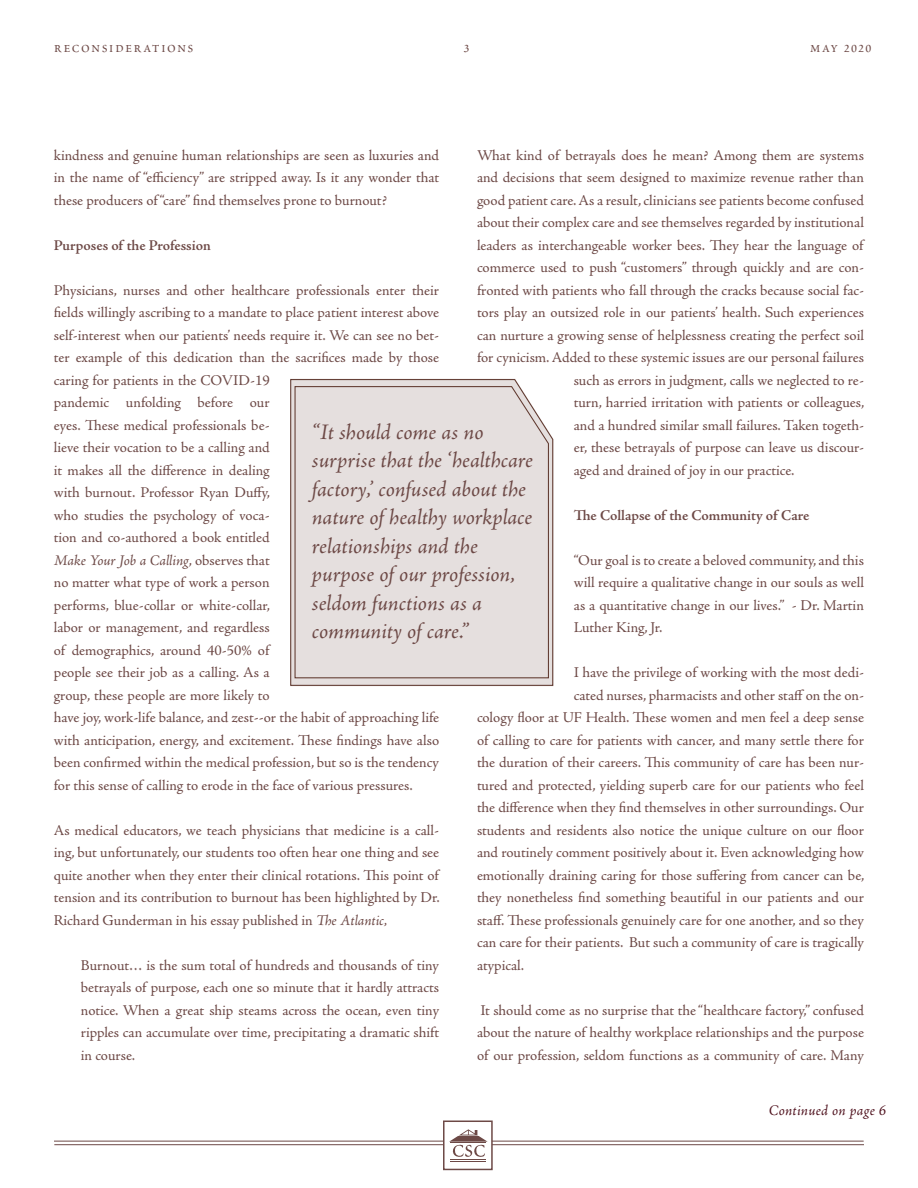
<style>
.page{position:relative;width:918px;height:1188px;background:#fff}
.page>*{position:absolute;margin:0;border:0;box-sizing:border-box;transform-origin:0 0}
.t1{font:italic 22.5px/28.5px "Adobe Jenson Pro";letter-spacing:-.005em;color:#6d4946}
.t2{font:16.5px "Poetica Roman Small Caps";letter-spacing:.08em;color:#6d4946}
.t3{font:15px/22.5px "Adobe Jenson Pro";letter-spacing:-.005em;color:#6d4946;text-align:justify}
.t4{font:600 15px "Adobe Jenson Pro";letter-spacing:-.005em;color:#6d4946}
.t5{font:italic 15px "Adobe Jenson Pro";letter-spacing:.015em;color:#511420}
.s1{font-style:italic}
</style>
<div class="page">
<hr style="left:54px;top:1144px;width:810px;height:1px;background:#6d4946">
<hr style="left:54px;top:1141px;width:810px;height:1px;background:#6d4946">
<div style="left:443px;top:1121px;width:50px;height:49px;background:#fff;border:2px solid #6d4946"></div>
<hr style="left:451px;top:1161px;width:35px;height:1px;background:#6d4946">
<hr style="left:451px;top:1160px;width:35px;height:1px;background:#6d4946">
<svg style="left:449px;top:1129px;width:39px;height:28px"></svg>
<svg style="left:290px;top:378px;width:264px;height:308px;background:#d0c5c3"></svg>
<div style="left:294px;top:385px;width:255px;height:294px;background:#e5dfde"></div>
<p class="t2" style="left:54px;top:39px;width:141px">reconsiderations</p>
<p class="t2" style="left:464px;top:39px;width:7px">3</p>
<p class="t2" style="left:810px;top:39px;width:63px">may 2020</p>
<p class="t3" style="left:54px;top:144px;width:387px">kindness and genuine human relationships are seen as luxuries and in the name of “efficiency” are stripped away. Is it any wonder that these producers of “care” find themselves prone to burnout?</p>
<p class="t4" style="left:54px;top:237px;width:158px">Purposes of the Profession</p>
<p class="t3" style="left:54px;top:279px;width:387px;text-align:left">Physicians, nurses and other healthcare professionals enter their fields willingly ascribing to a mandate to place patient interest above self-interest when our patients’ needs require it. We can see no bet&shy;ter example of this dedication than the sacrifices made by those caring for patients in the COVID-19<br>pandemic unfolding before our<br>eyes. These medical professionals be-<br>lieve their vocation to be a calling and<br>it makes all the difference in dealing<br>with burnout. Professor Ryan Duffy,<br>who studies the psychology of voca-<br>tion and co-authored a book entitled<br><span class="s1">Make Your Job a Calling</span>, observes that<br>no matter what type of work a person<br>performs, blue-collar or white-collar,<br>labor or management, and regardless<br>of demographics, around 40-50% of<br>people see their job as a calling. As a<br>group, these people are more likely to<br>have joy, work-life balance, and zest--or the habit of approaching life with anticipation, energy, and excitement. These findings have also been confirmed within the medical profession, but so is the tendency for this sense of calling to erode in the face of various pressures.</p>
<p class="t3" style="left:54px;top:819px;width:387px">As medical educators, we teach physicians that medicine is a call&shy;ing, but unfortunately, our students too often hear one thing and see quite another when they enter their clinical rotations. This point of tension and its contribution to burnout has been highlighted by Dr.<br>Richard Gunderman in his essay published in <span class="s1">The Atlantic,</span></p>
<p class="t3" style="left:81px;top:954px;width:360px">Burnout… is the sum total of hundreds and thousands of tiny betrayals of purpose, each one so minute that it hardly attracts notice. When a great ship steams across the ocean, even tiny ripples can accumulate over time, precipitating a dramatic shift in course.</p>
<p class="t3" style="left:477px;top:144px;width:388px">What kind of betrayals does he mean? Among them are systems</p>
<p class="t3" style="left:477px;top:167px;width:388px">and decisions that seem designed to maximize revenue rather than</p>
<p class="t3" style="left:477px;top:189px;width:388px">good patient care. As a result, clinicians see patients become confused</p>
<p class="t3" style="left:477px;top:212px;width:388px">about their complex care and see themselves regarded by institutional</p>
<p class="t3" style="left:477px;top:234px;width:388px">leaders as interchangeable worker bees. They hear the language of</p>
<p class="t3" style="left:477px;top:257px;width:389px">commerce used to push “customers” through quickly and are con-</p>
<p class="t3" style="left:477px;top:279px;width:389px">fronted with patients who fall through the cracks because social fac-</p>
<p class="t3" style="left:477px;top:302px;width:389px">tors play an outsized role in our patients’ health. Such experiences</p>
<p class="t3" style="left:477px;top:324px;width:389px">can nurture a growing sense of helplessness creating the perfect soil</p>
<p class="t3" style="left:477px;top:347px;width:389px">for cynicism. Added to these systemic issues are our personal failures</p>
<p class="t3" style="left:574px;top:369px;width:292px">such as errors in judgment, calls we neglected to re-</p>
<p class="t3" style="left:574px;top:392px;width:292px">turn, harried irritation with patients or colleagues,</p>
<p class="t3" style="left:574px;top:414px;width:292px">and a hundred similar small failures. Taken togeth-</p>
<p class="t3" style="left:574px;top:437px;width:292px">er, these betrayals of purpose can leave us discour-</p>
<p class="t3" style="left:574px;top:459px;width:222px">aged and drained of joy in our practice.</p>
<p class="t4" style="left:574px;top:507px;width:237px">The Collapse of the Community of Care</p>
<p class="t3" style="left:574px;top:549px;width:292px">“Our goal is to create a beloved community, and this will require a qualitative change in our souls as well as a quantitative change in our lives.” - Dr. Martin Luther King, Jr.</p>
<p class="t3" style="left:574px;top:662px;width:292px">I have the privilege of working with the most dedi-</p>
<p class="t3" style="left:574px;top:684px;width:292px">cated nurses, pharmacists and other staff on the on-</p>
<p class="t3" style="left:477px;top:707px;width:389px">cology floor at UF Health. These women and men feel a deep sense</p>
<p class="t3" style="left:477px;top:729px;width:388px">of calling to care for patients with cancer, and many settle there for</p>
<p class="t3" style="left:477px;top:752px;width:389px">the duration of their careers. This community of care has been nur-</p>
<p class="t3" style="left:477px;top:774px;width:388px">tured and protected, yielding superb care for our patients who feel</p>
<p class="t3" style="left:477px;top:797px;width:388px">the difference when they find themselves in other surroundings. Our</p>
<p class="t3" style="left:477px;top:819px;width:389px">students and residents also notice the unique culture on our floor</p>
<p class="t3" style="left:477px;top:842px;width:389px">and routinely comment positively about it. Even acknowledging how</p>
<p class="t3" style="left:477px;top:864px;width:389px">emotionally draining caring for those suffering from cancer can be,</p>
<p class="t3" style="left:477px;top:887px;width:388px">they nonetheless find something beautiful in our patients and our</p>
<p class="t3" style="left:477px;top:909px;width:388px">staff. These professionals genuinely care for one another, and so they</p>
<p class="t3" style="left:477px;top:932px;width:389px">can care for their patients. But such a community of care is tragically</p>
<p class="t3" style="left:477px;top:954px;width:49px">atypical.</p>
<p class="t3" style="left:477px;top:999px;width:389px">It should come as no surprise that the “healthcare factory,” confused about the nature of healthy workplace relationships and the purpose of our profession, seldom functions as a community of care. Many</p>
<p class="t1" style="left:312px;top:419px;width:223px">“It should come as no surprise that the ‘healthcare factory,’ confused about the nature of healthy workplace relationships and the purpose of our profession, seldom functions as a community of care.”</p>
<p class="t5" style="left:769px;top:1102px;width:119px">Continued on page 6</p>
</div>
